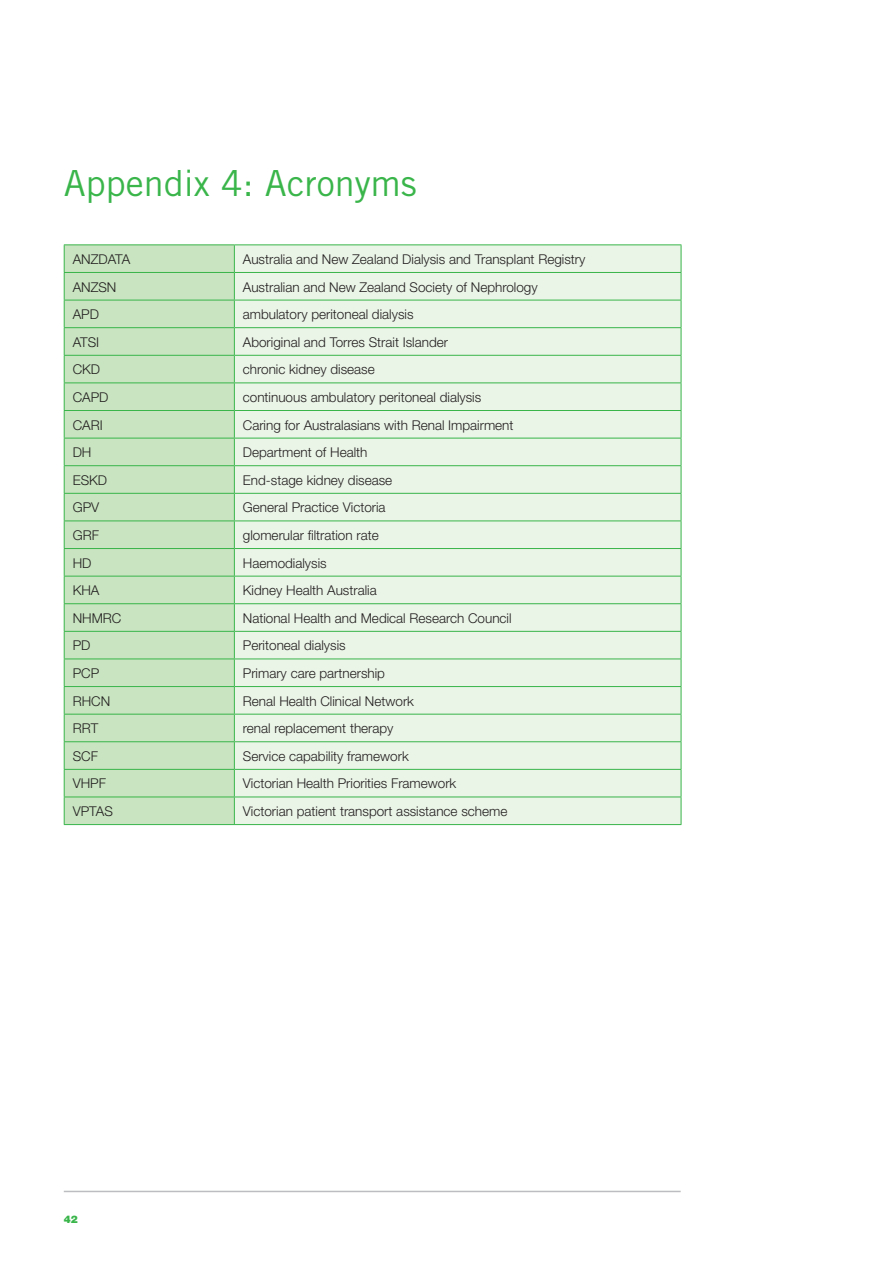
<style>
.page{position:relative;width:893px;height:1263px;background:#fff}
.page>*{position:absolute;margin:0;border:0;box-sizing:border-box;transform-origin:0 0}
.t1{font:36px "Trade Gothic LT";color:#39b54a}
.t2{font:300 13.5px "Helvetica Neue LT";color:#231f20}
.t3{font:900 10.5px "Helvetica Neue LT";color:#39b54a}
</style>
<div class="page">
<hr style="left:64px;top:1191px;width:616px;height:1px;background:#bbbdc0">
<div style="left:65px;top:245px;width:169px;height:579px;background:#c8e4c0"></div>
<div style="left:235px;top:245px;width:445px;height:579px;background:#eaf4e7"></div>
<hr style="left:64px;top:244px;width:170px;height:1px;background:#39b54a">
<hr style="left:234px;top:244px;width:447px;height:1px;background:#39b54a">
<hr style="left:64px;top:272px;width:170px;height:1px;background:#39b54a">
<hr style="left:234px;top:272px;width:447px;height:1px;background:#39b54a">
<hr style="left:64px;top:300px;width:170px;height:1px;background:#39b54a">
<hr style="left:234px;top:300px;width:447px;height:1px;background:#39b54a">
<hr style="left:64px;top:327px;width:170px;height:1px;background:#39b54a">
<hr style="left:234px;top:327px;width:447px;height:1px;background:#39b54a">
<hr style="left:64px;top:355px;width:170px;height:1px;background:#39b54a">
<hr style="left:234px;top:355px;width:447px;height:1px;background:#39b54a">
<hr style="left:64px;top:383px;width:170px;height:1px;background:#39b54a">
<hr style="left:234px;top:383px;width:447px;height:1px;background:#39b54a">
<hr style="left:64px;top:410px;width:170px;height:1px;background:#39b54a">
<hr style="left:234px;top:410px;width:447px;height:1px;background:#39b54a">
<hr style="left:64px;top:438px;width:170px;height:1px;background:#39b54a">
<hr style="left:234px;top:438px;width:447px;height:1px;background:#39b54a">
<hr style="left:64px;top:465px;width:170px;height:1px;background:#39b54a">
<hr style="left:234px;top:465px;width:447px;height:1px;background:#39b54a">
<hr style="left:64px;top:493px;width:170px;height:1px;background:#39b54a">
<hr style="left:234px;top:493px;width:447px;height:1px;background:#39b54a">
<hr style="left:64px;top:521px;width:170px;height:1px;background:#39b54a">
<hr style="left:234px;top:521px;width:447px;height:1px;background:#39b54a">
<hr style="left:64px;top:548px;width:170px;height:1px;background:#39b54a">
<hr style="left:234px;top:548px;width:447px;height:1px;background:#39b54a">
<hr style="left:64px;top:576px;width:170px;height:1px;background:#39b54a">
<hr style="left:234px;top:576px;width:447px;height:1px;background:#39b54a">
<hr style="left:64px;top:603px;width:170px;height:1px;background:#39b54a">
<hr style="left:234px;top:603px;width:447px;height:1px;background:#39b54a">
<hr style="left:64px;top:631px;width:170px;height:1px;background:#39b54a">
<hr style="left:234px;top:631px;width:447px;height:1px;background:#39b54a">
<hr style="left:64px;top:659px;width:170px;height:1px;background:#39b54a">
<hr style="left:234px;top:659px;width:447px;height:1px;background:#39b54a">
<hr style="left:64px;top:686px;width:170px;height:1px;background:#39b54a">
<hr style="left:234px;top:686px;width:447px;height:1px;background:#39b54a">
<hr style="left:64px;top:714px;width:170px;height:1px;background:#39b54a">
<hr style="left:234px;top:714px;width:447px;height:1px;background:#39b54a">
<hr style="left:64px;top:741px;width:170px;height:1px;background:#39b54a">
<hr style="left:234px;top:741px;width:447px;height:1px;background:#39b54a">
<hr style="left:64px;top:769px;width:170px;height:1px;background:#39b54a">
<hr style="left:234px;top:769px;width:447px;height:1px;background:#39b54a">
<hr style="left:64px;top:797px;width:170px;height:1px;background:#39b54a">
<svg style="left:64px;top:245px;width:1px;height:579px"></svg>
<hr style="left:234px;top:797px;width:447px;height:1px;background:#39b54a">
<svg style="left:234px;top:245px;width:1px;height:579px"></svg>
<svg style="left:680px;top:245px;width:1px;height:579px"></svg>
<hr style="left:64px;top:824px;width:617px;height:1px;background:#39b54a">
<h1 class="t1" style="left:64px;top:170px;width:354px">Appendix 4: Acronyms</h1>
<p class="t2" style="left:73px;top:254px;width:59px">ANZDATA</p>
<p class="t2" style="left:243px;top:254px;width:344px">Australia and New Zealand Dialysis and Transplant Registry</p>
<p class="t2" style="left:73px;top:282px;width:45px">ANZSN</p>
<p class="t2" style="left:243px;top:282px;width:296px">Australian and New Zealand Society of Nephrology</p>
<p class="t2" style="left:73px;top:310px;width:28px">APD</p>
<p class="t2" style="left:243px;top:310px;width:172px">ambulatory peritoneal dialysis</p>
<p class="t2" style="left:73px;top:337px;width:28px">ATSI</p>
<p class="t2" style="left:243px;top:337px;width:207px">Aboriginal and Torres Strait Islander</p>
<p class="t2" style="left:73px;top:365px;width:29px">CKD</p>
<p class="t2" style="left:243px;top:365px;width:133px">chronic kidney disease</p>
<p class="t2" style="left:73px;top:392px;width:37px">CAPD</p>
<p class="t2" style="left:243px;top:392px;width:240px">continuous ambulatory peritoneal dialysis</p>
<p class="t2" style="left:73px;top:420px;width:32px">CARI</p>
<p class="t2" style="left:243px;top:420px;width:272px">Caring for Australasians with Renal Impairment</p>
<p class="t2" style="left:73px;top:448px;width:20px">DH</p>
<p class="t2" style="left:243px;top:448px;width:126px">Department of Health</p>
<p class="t2" style="left:73px;top:475px;width:36px">ESKD</p>
<p class="t2" style="left:243px;top:475px;width:151px">End-stage kidney disease</p>
<p class="t2" style="left:73px;top:503px;width:28px">GPV</p>
<p class="t2" style="left:243px;top:503px;width:144px">General Practice Victoria</p>
<p class="t2" style="left:73px;top:530px;width:28px">GRF</p>
<p class="t2" style="left:243px;top:530px;width:137px">glomerular filtration rate</p>
<p class="t2" style="left:73px;top:558px;width:20px">HD</p>
<p class="t2" style="left:243px;top:558px;width:85px">Haemodialysis</p>
<p class="t2" style="left:73px;top:586px;width:28px">KHA</p>
<p class="t2" style="left:243px;top:586px;width:135px">Kidney Health Australia</p>
<p class="t2" style="left:73px;top:613px;width:50px">NHMRC</p>
<p class="t2" style="left:243px;top:613px;width:270px">National Health and Medical Research Council</p>
<p class="t2" style="left:73px;top:641px;width:19px">PD</p>
<p class="t2" style="left:243px;top:641px;width:104px">Peritoneal dialysis</p>
<p class="t2" style="left:73px;top:668px;width:28px">PCP</p>
<p class="t2" style="left:243px;top:668px;width:144px">Primary care partnership</p>
<p class="t2" style="left:73px;top:696px;width:39px">RHCN</p>
<p class="t2" style="left:243px;top:696px;width:173px">Renal Health Clinical Network</p>
<p class="t2" style="left:73px;top:724px;width:27px">RRT</p>
<p class="t2" style="left:243px;top:724px;width:152px">renal replacement therapy</p>
<p class="t2" style="left:73px;top:751px;width:27px">SCF</p>
<p class="t2" style="left:243px;top:751px;width:167px">Service capability framework</p>
<p class="t2" style="left:73px;top:779px;width:35px">VHPF</p>
<p class="t2" style="left:243px;top:779px;width:215px">Victorian Health Priorities Framework</p>
<p class="t2" style="left:73px;top:806px;width:42px">VPTAS</p>
<p class="t2" style="left:243px;top:806px;width:266px">Victorian patient transport assistance scheme</p>
<p class="t3" style="left:64px;top:1215px;width:16px">42</p>
</div>
